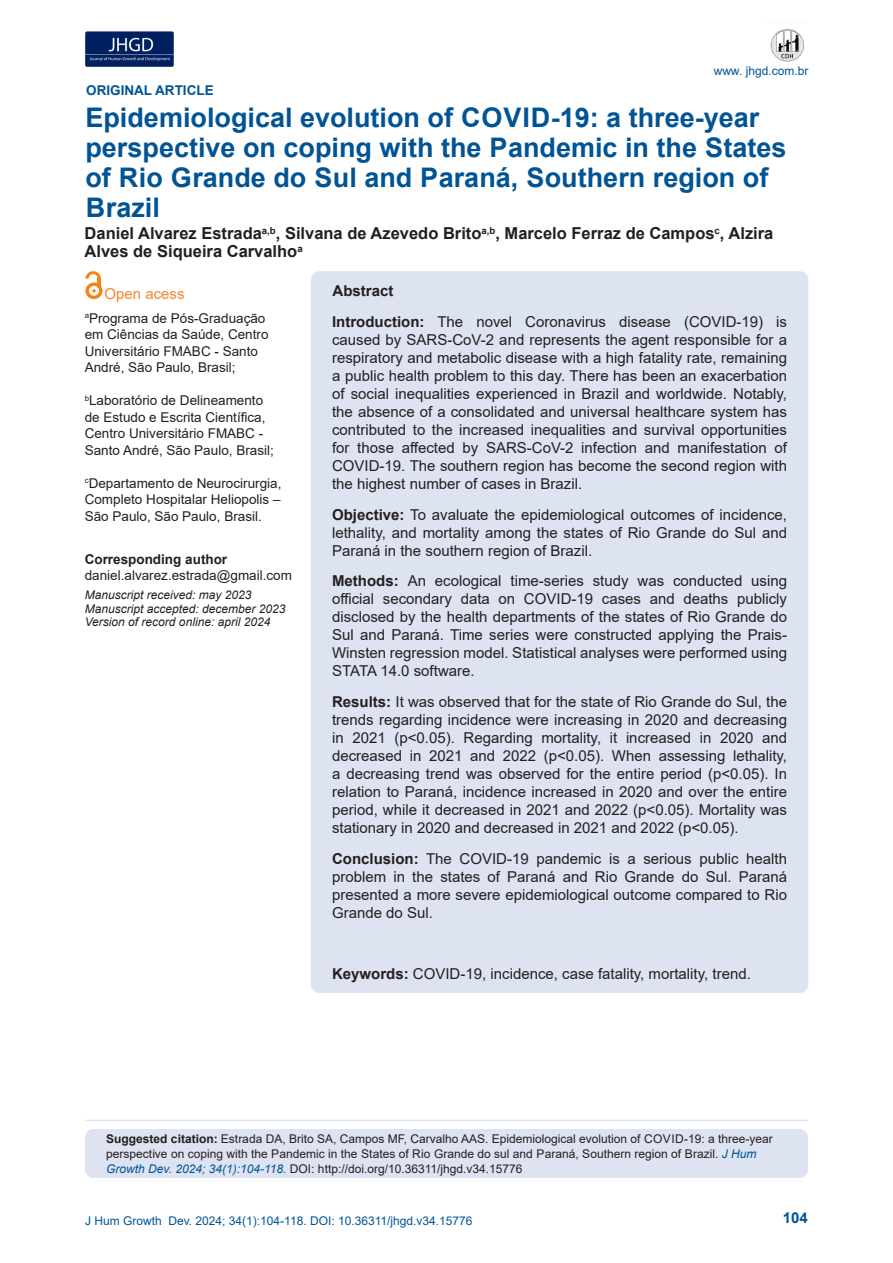
<style>
.page{position:relative;width:893px;height:1263px;background:#fff}
.page>*{position:absolute;margin:0;border:0;box-sizing:border-box;transform-origin:0 0}
.Título_4{font:700 27px/30px "Arial";color:#005495}
.t1{font:700 16.5px/18px "Arial";color:#231f20}
.t2{font:15px/18px "Arial";color:#231f20;text-align:justify}
.t3{font:15px "Arial";color:#f5862e}
.t4{font:700 15px "Arial";color:#231f20}
.t5{font:700 15px "Arial";color:#005495}
.t6{font:13.5px/16.5px "Arial";color:#231f20}
.t7{font:700 13.5px "Arial";color:#231f20}
.t8{font:700 13.5px "Arial";color:#005495}
.t9{font:12px/15px "Arial";color:#231f20}
.t10{font:italic 12px "Arial";color:#231f20}
.t11{font:12px "Arial";color:#005495}
.s1{font-weight:700}
.s2{font-style:italic;color:#005495}
</style>
<div class="page">
<img style="left:85px;top:31px;width:89px;height:35px">
<img style="left:770px;top:29px;width:35px;height:33px">
<div style="left:311px;top:271px;width:497px;height:722px;background:#dde3f0;border-radius:9px"></div>
<div style="left:85px;top:1129px;width:723px;height:49px;background:#dde3f0;border-radius:9px"></div>
<svg style="left:85px;top:282px;width:17px;height:17px"></svg>
<svg style="left:89px;top:286px;width:10px;height:10px"></svg>
<svg style="left:85px;top:271px;width:16px;height:21px"></svg>
<hr style="left:85px;top:1120px;width:723px;height:1px;background:#dde3f0">
<p class="t8" style="left:86px;top:81px;width:129px">ORIGINAL ARTICLE</p>
<p class="t11" style="left:714px;top:62px;width:96px">www. jhgd.com.br</p>
<p class="Título_4" style="left:85px;top:103px;width:703px">Epidemiological evolution of COVID-19: a three-year perspective on coping with the Pandemic in the States of Rio Grande do Sul and Paraná, Southern region of Brazil</p>
<p class="t1" style="left:85px;top:224px;width:690px">Daniel Alvarez Estrada<sup>a,b</sup>, Silvana de Azevedo Brito<sup>a,b</sup>, Marcelo Ferraz de Campos<sup>c</sup>, Alzira<br>Alves de Siqueira Carvalho<sup>a</sup></p>
<p class="t3" style="left:105px;top:283px;width:82px">Open acess</p>
<p class="t6" style="left:85px;top:310px;width:185px"><sup>a</sup>Programa de Pós-Graduação em Ciências da Saúde, Centro<br>Universitário FMABC - Santo<br>André, São Paulo, Brasil;</p>
<p class="t6" style="left:85px;top:392px;width:191px"><sup>b</sup>Laboratório de Delineamento de Estudo e Escrita Científica,<br>Centro Universitário FMABC -<br>Santo André, São Paulo, Brasil;</p>
<p class="t6" style="left:85px;top:475px;width:198px;text-align:justify"><sup>c</sup>Departamento de Neurocirurgia, Completo Hospitalar Heliopolis – São Paulo, São Paulo, Brasil.</p>
<p class="t7" style="left:85px;top:549px;width:144px">Corresponding author</p>
<p class="t6" style="left:85px;top:567px;width:209px">daniel.alvarez.estrada@gmail.com</p>
<p class="t10" style="left:85px;top:587px;width:168px">Manuscript received: may 2023</p>
<p class="t10" style="left:85px;top:601px;width:202px">Manuscript accepted: december 2023</p>
<p class="t10" style="left:85px;top:614px;width:187px">Version of record online: april 2024</p>
<p class="t4" style="left:332px;top:280px;width:63px">Abstract</p>
<p class="t2" style="left:332px;top:312px;width:456px"><span class="s1">Introduction:</span> The novel Coronavirus disease (COVID-19) is caused by SARS-CoV-2 and represents the agent responsible for a respiratory and metabolic disease with a high fatality rate, remaining a public health problem to this day. There has been an exacerbation of social inequalities experienced in Brazil and worldwide. Notably, the absence of a consolidated and universal healthcare system has contributed to the increased inequalities and survival opportunities for those affected by SARS-CoV-2 infection and manifestation of COVID-19. The southern region has become the second region with the highest number of cases in Brazil.</p>
<p class="t2" style="left:332px;top:505px;width:456px"><span class="s1">Objective:</span> To avaluate the epidemiological outcomes of incidence, lethality, and mortality among the states of Rio Grande do Sul and Paraná in the southern region of Brazil.</p>
<p class="t2" style="left:332px;top:572px;width:456px"><span class="s1">Methods:</span> An ecological time-series study was conducted using official secondary data on COVID-19 cases and deaths publicly disclosed by the health departments of the states of Rio Grande do Sul and Paraná. Time series were constructed applying the Prais-Winsten regression model. Statistical analyses were performed using STATA 14.0 software.</p>
<p class="t2" style="left:332px;top:693px;width:456px"><span class="s1">Results:</span> It was observed that for the state of Rio Grande do Sul, the trends regarding incidence were increasing in 2020 and decreasing in 2021 (p&lt;0.05). Regarding mortality, it increased in 2020 and decreased in 2021 and 2022 (p&lt;0.05). When assessing lethality, a decreasing trend was observed for the entire period (p&lt;0.05). In relation to Paraná, incidence increased in 2020 and over the entire period, while it decreased in 2021 and 2022 (p&lt;0.05). Mortality was stationary in 2020 and decreased in 2021 and 2022 (p&lt;0.05).</p>
<p class="t2" style="left:332px;top:849px;width:456px"><span class="s1">Conclusion:</span> The COVID-19 pandemic is a serious public health problem in the states of Paraná and Rio Grande do Sul. Paraná presented a more severe epidemiological outcome compared to Rio Grande do Sul.</p>
<p class="t2" style="left:332px;top:965px;width:420px"><span class="s1">Keywords:</span> COVID-19, incidence, case fatality, mortality, trend.</p>
<p class="t9" style="left:106px;top:1131px;width:668px"><span class="s1">Suggested citation:</span> Estrada DA, Brito SA, Campos MF, Carvalho AAS. Epidemiological evolution of COVID-19: a three-year perspective on coping with the Pandemic in the States of Rio Grande do sul and Paraná, Southern region of Brazil. <span class="s2">J Hum<br>Growth Dev. 2024; 34(1):104-118.</span> DOI: http://doi.org/10.36311/jhgd.v34.15776</p>
<p class="t11" style="left:85px;top:1212px;width:389px">J Hum Growth Dev. 2024; 34(1):104-118. DOI: 10.36311/jhgd.v34.15776</p>
<p class="t5" style="left:783px;top:1207px;width:27px">104</p>
</div>
